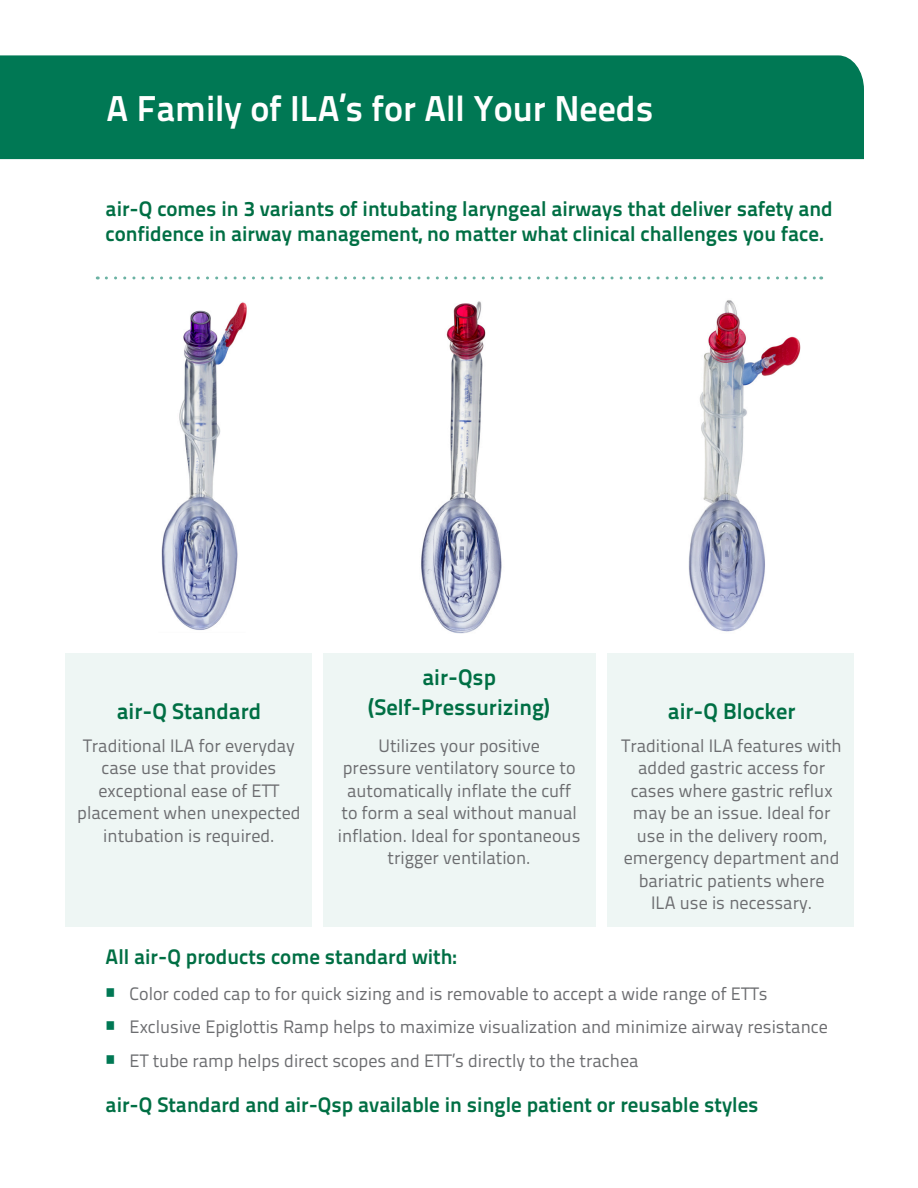
<style>
.page{position:relative;width:918px;height:1188px;background:#fff}
.page>*{position:absolute;margin:0;border:0;box-sizing:border-box;transform-origin:0 0}
.t1{font:700 36px "Titillium Text 22 L";color:#fff}
.t2{font:700 22.5px/30.3px "Titillium Text 22 L";color:#006f44;text-align:center}
.t3{font:700 21px/25.5px "Titillium Text 22 L";color:#006f44}
.t4{font:18px/22.5px "Titillium Text 22 L";color:#6c6d70;text-align:center}
.s1{font-size:30px;color:#007854}
</style>
<div class="page">
<div style="left:0;top:55px;width:864px;height:104px;background:#007854"></div>
<svg style="left:106px;top:276px;width:716px;height:3px"></svg>
<img style="left:161px;top:302px;width:86px;height:328px">
<img style="left:421px;top:301px;width:81px;height:333px">
<img style="left:688px;top:300px;width:113px;height:332px">
<div style="left:65px;top:653px;width:246px;height:274px;background:#eef6f4"></div>
<div style="left:607px;top:653px;width:246px;height:274px;background:#eef6f4"></div>
<div style="left:323px;top:653px;width:272px;height:274px;background:#eef6f4"></div>
<h1 class="t1" style="left:107px;top:81px;width:548px">A Family of ILA’s for All Your Needs</h1>
<p class="t3" style="left:106px;top:195px;width:729px">air-Q comes in 3 variants of intubating laryngeal airways that deliver safety and confidence in airway management, no matter what clinical challenges you face.</p>
<p class="t2" style="left:117px;top:694px;width:146px">air-Q Standard</p>
<p class="t2" style="left:369px;top:660px;width:183px">air-Qsp (Self-Pressurizing)</p>
<p class="t2" style="left:668px;top:694px;width:129px">air-Q Blocker</p>
<p class="t4" style="left:77px;top:733px;width:225px">Traditional ILA for everyday case use that provides exceptional ease of ETT placement when unexpected intubation is required.</p>
<p class="t4" style="left:338px;top:733px;width:244px">Utilizes your positive<br>pressure ventilatory source to automatically inflate the cuff to form a seal without manual inflation. Ideal for spontaneous trigger ventilation.</p>
<p class="t4" style="left:622px;top:733px;width:222px">Traditional ILA features with added gastric access for cases where gastric reflux may be an issue. Ideal for use in the delivery room, emergency department and bariatric patients where<br>ILA use is necessary.</p>
<p class="t3" style="left:106px;top:942px;width:353px">All air-Q products come standard with:</p>
<p class="t4" style="left:103px;top:981px;width:667px"><span class="s1">•</span> Color coded cap to for quick sizing and is removable to accept a wide range of ETTs</p>
<p class="t4" style="left:103px;top:1015px;width:727px"><span class="s1">•</span> Exclusive Epiglottis Ramp helps to maximize visualization and minimize airway resistance</p>
<p class="t4" style="left:103px;top:1048px;width:538px"><span class="s1">•</span> ET tube ramp helps direct scopes and ETT’s directly to the trachea</p>
<p class="t3" style="left:106px;top:1090px;width:655px">air-Q Standard and air-Qsp available in single patient or reusable styles</p>
</div>
